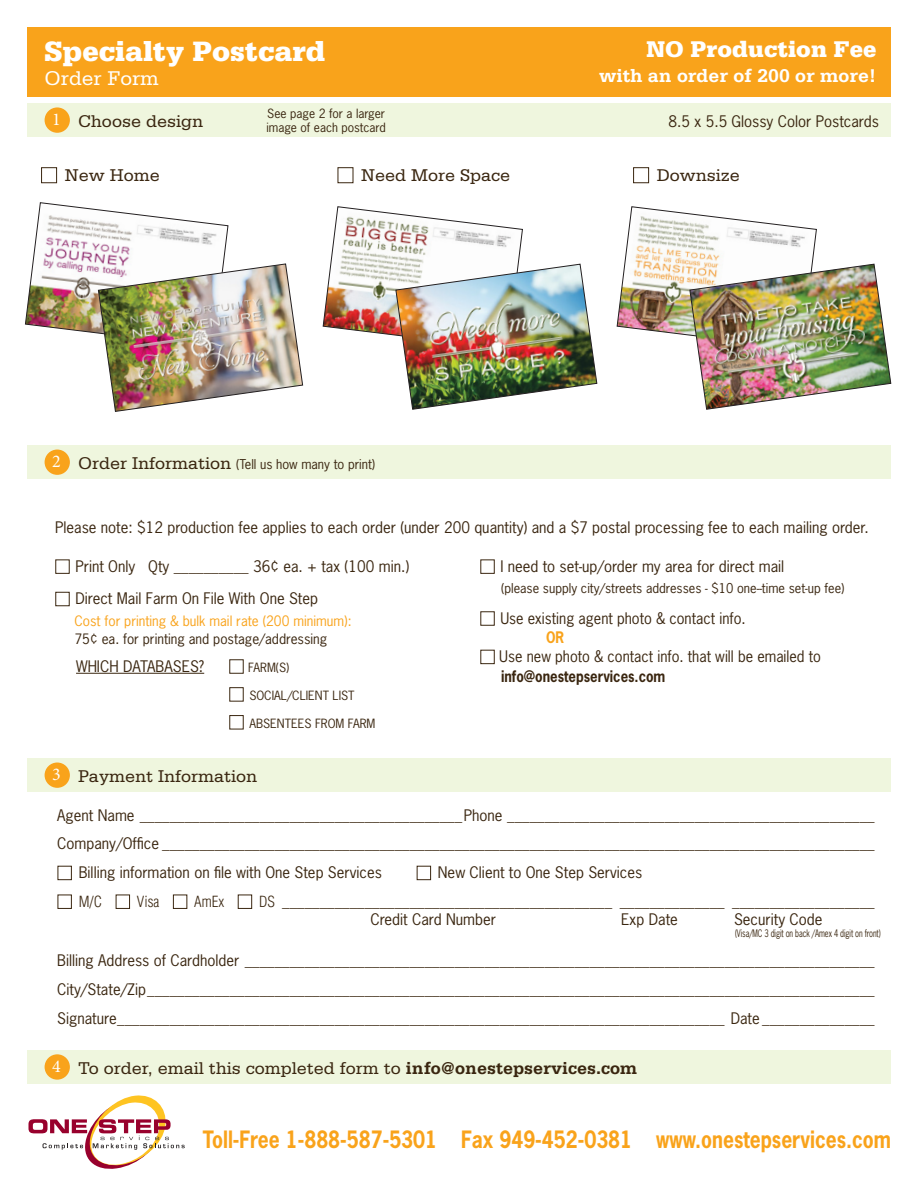
<style>
.page{position:relative;width:918px;height:1188px;background:#fff}
.page>*{position:absolute;margin:0;border:0;box-sizing:border-box;transform-origin:0 0}
.t1{font:900 29.55px "Serifa";color:#fff}
.t2{font:900 24px "Serifa";color:#fff}
.t3{font:700 22.5px "News Gothic";color:#f9a31b;scale:.86 1}
.t4{font:21px "Serifa";color:#fff}
.t5{font:700 19.5px "Serifa";color:#fff}
.t6{font:18px "Serifa";color:#3a2610}
.t7{font:18px "Minion Pro";color:#fff}
.t8{font:15px/19.5px "News Gothic";color:#3a2610}
.t9{font:300 condensed 15px "Helvetica";color:#3a2610}
.t10{font:13.5px/18px "News Gothic";color:#f9a31b}
.t11{font:12.75px "News Gothic";color:#3a2610}
.t12{font:12px/14.4px "News Gothic";color:#3a2610}
.t13{font:9.75px "News Gothic";letter-spacing:-.01em;color:#3a2610;scale:.76 1}
.s1{font-family:"Serifa";font-size:18px}
.s2{font-weight:700;color:#f9a31b}
.s3{font-weight:700}
.s4{color:#3a2610}
.s5{font-family:"Helvetica";font-weight:300;font-stretch:condensed}
</style>
<div class="page">
<div style="left:27px;top:27px;width:864px;height:69px;background:#f9a31b"></div>
<div style="left:27px;top:445px;width:864px;height:34px;background:#eff6de"></div>
<div style="left:27px;top:103px;width:864px;height:34px;background:#eff6de"></div>
<div style="left:45px;top:450px;width:25px;height:25px;background:#f9a31b;border-radius:50%"></div>
<div style="left:45px;top:107px;width:25px;height:26px;background:#f9a31b;border-radius:50%"></div>
<svg style="left:28px;top:1095px;width:157px;height:74px"></svg>
<div style="left:27px;top:1050px;width:864px;height:34px;background:#eff6de"></div>
<div style="left:45px;top:1054px;width:25px;height:26px;background:#f9a31b;border-radius:50%"></div>
<div style="left:27px;top:758px;width:864px;height:34px;background:#eff6de"></div>
<div style="left:45px;top:763px;width:25px;height:25px;background:#f9a31b;border-radius:50%"></div>
<div style="left:58px;top:866px;width:14px;height:14px;border:1px solid #3a2610"></div>
<div style="left:417px;top:866px;width:14px;height:14px;border:1px solid #3a2610"></div>
<div style="left:58px;top:895px;width:14px;height:14px;border:1px solid #3a2610"></div>
<div style="left:116px;top:895px;width:14px;height:14px;border:1px solid #3a2610"></div>
<div style="left:173px;top:895px;width:14px;height:14px;border:1px solid #3a2610"></div>
<div style="left:238px;top:895px;width:14px;height:14px;border:1px solid #3a2610"></div>
<hr style="left:76px;top:673px;width:128px;height:1px;background:#3a2610">
<div style="left:55px;top:559px;width:15px;height:15px;border:1px solid #3a2610"></div>
<div style="left:55px;top:592px;width:15px;height:14px;border:1px solid #3a2610"></div>
<div style="left:229px;top:659px;width:15px;height:15px;border:1px solid #3a2610"></div>
<div style="left:229px;top:687px;width:15px;height:15px;border:1px solid #3a2610"></div>
<div style="left:229px;top:715px;width:15px;height:14px;border:1px solid #3a2610"></div>
<div style="left:480px;top:559px;width:15px;height:15px;border:1px solid #3a2610"></div>
<div style="left:480px;top:611px;width:15px;height:15px;border:1px solid #3a2610"></div>
<div style="left:480px;top:650px;width:15px;height:14px;border:1px solid #3a2610"></div>
<img style="left:25px;top:202px;width:278px;height:210px">
<img style="left:323px;top:206px;width:274px;height:204px">
<img style="left:617px;top:206px;width:274px;height:204px">
<div style="left:41px;top:167px;width:16px;height:16px;border:1px solid #3a2610"></div>
<div style="left:338px;top:167px;width:15px;height:16px;border:1px solid #3a2610"></div>
<div style="left:633px;top:167px;width:16px;height:16px;border:1px solid #3a2610"></div>
<p class="t1" style="left:45px;top:33px;width:282px">Specialty Postcard</p>
<p class="t4" style="left:45px;top:66px;width:116px">Order Form</p>
<p class="t2" style="left:646px;top:35px;width:232px">NO Production Fee</p>
<p class="t5" style="left:599px;top:64px;width:279px">with an order of 200 or more!</p>
<p class="t7" style="left:52px;top:107px;width:10px">1</p>
<p class="t12" style="left:266px;top:106px;width:121px">See page 2 for a larger image of each postcard</p>
<p class="t6" style="left:78px;top:111px;width:127px">Choose design</p>
<p class="t8" style="left:669px;top:111px;width:212px">8.5 x 5.5 Glossy Color Postcards</p>
<p class="t6" style="left:65px;top:165px;width:97px">New Home</p>
<p class="t6" style="left:361px;top:165px;width:151px">Need More Space</p>
<p class="t6" style="left:657px;top:165px;width:85px">Downsize</p>
<p class="t7" style="left:52px;top:449px;width:10px">2</p>
<p class="t11" style="left:78px;top:456px;width:299px"><span class="s1">Order Information</span> (Tell us how many to print)</p>
<p class="t8" style="left:55px;top:518px;width:815px">Please note: $12 production fee applies to each order (under 200 quantity) and a $7 postal processing fee to each mailing order.</p>
<p class="t8" style="left:500px;top:556px;width:285px">I need to set-up/order my area for direct mail</p>
<p class="t11" style="left:501px;top:580px;width:345px">(please supply city/streets addresses - $10 one--time set-up fee)</p>
<p class="t8" style="left:546px;top:608px;width:201px;text-indent:-46px">Use existing agent photo &amp; contact info.<br><span class="s2">OR</span></p>
<p class="t8" style="left:499px;top:647px;width:323px">Use new photo &amp; contact info. that will be emailed to <span class="s3">info@onestepservices.com</span></p>
<p class="t8" style="left:75px;top:556px;width:335px">Print Only Qty __________ 36¢ ea. + tax (100 min.)</p>
<p class="t8" style="left:75px;top:589px;width:244px">Direct Mail Farm On File With One Step</p>
<p class="t10" style="left:75px;top:612px;width:279px">Cost for printing &amp; bulk mail rate (200 minimum):<br><span class="s4">75¢ ea. for printing and postage/addressing</span></p>
<p class="t8" style="left:76px;top:656px;width:130px">WHICH DATABASES?</p>
<p class="t12" style="left:248px;top:660px;width:42px">FARM(S)</p>
<p class="t12" style="left:249px;top:688px;width:107px">SOCIAL/CLIENT LIST</p>
<p class="t12" style="left:249px;top:716px;width:128px">ABSENTEES FROM FARM</p>
<p class="t7" style="left:52px;top:762px;width:10px">3</p>
<p class="t6" style="left:78px;top:766px;width:181px">Payment Information</p>
<p class="t8" style="left:57px;top:805px;width:819px">Agent Name ___________________________________________Phone _________________________________________________</p>
<p class="t8" style="left:57px;top:834px;width:819px">Company/Office _______________________________________________________________________________________________</p>
<p class="t8" style="left:79px;top:863px;width:305px">Billing information on file with One Step Services</p>
<p class="t8" style="left:438px;top:863px;width:206px">New Client to One Step Services</p>
<p class="t9" style="left:79px;top:892px;width:25px">M/C</p>
<p class="t9" style="left:137px;top:892px;width:24px">Visa</p>
<p class="t9" style="left:194px;top:892px;width:31px">AmEx</p>
<p class="t8" style="left:259px;top:891px;width:617px"><span class="s5">DS</span> ____________________________________________ ______________ ___________________</p>
<p class="t8" style="left:370px;top:910px;width:127px">Credit Card Number</p>
<p class="t8" style="left:621px;top:910px;width:58px">Exp Date</p>
<p class="t8" style="left:734px;top:910px;width:90px">Security Code</p>
<p class="t13" style="left:735px;top:927px;width:193px">(Visa/MC 3 digit on back /Amex 4 digit on front)</p>
<p class="t8" style="left:57px;top:951px;width:819px">Billing Address of Cardholder ____________________________________________________________________________________</p>
<p class="t8" style="left:57px;top:979px;width:819px">City/State/Zip_________________________________________________________________________________________________</p>
<p class="t8" style="left:57px;top:1008px;width:819px">Signature_________________________________________________________________________________ Date _______________</p>
<p class="t7" style="left:52px;top:1054px;width:10px">4</p>
<p class="t6" style="left:78px;top:1058px;width:561px">To order, email this completed form to <span class="s3">info@onestepservices.com</span></p>
<p class="t3" style="left:203px;top:1125px;width:802px">Toll-Free 1-888-587-5301 Fax 949-452-0381 www.onestepservices.com</p>
</div>
